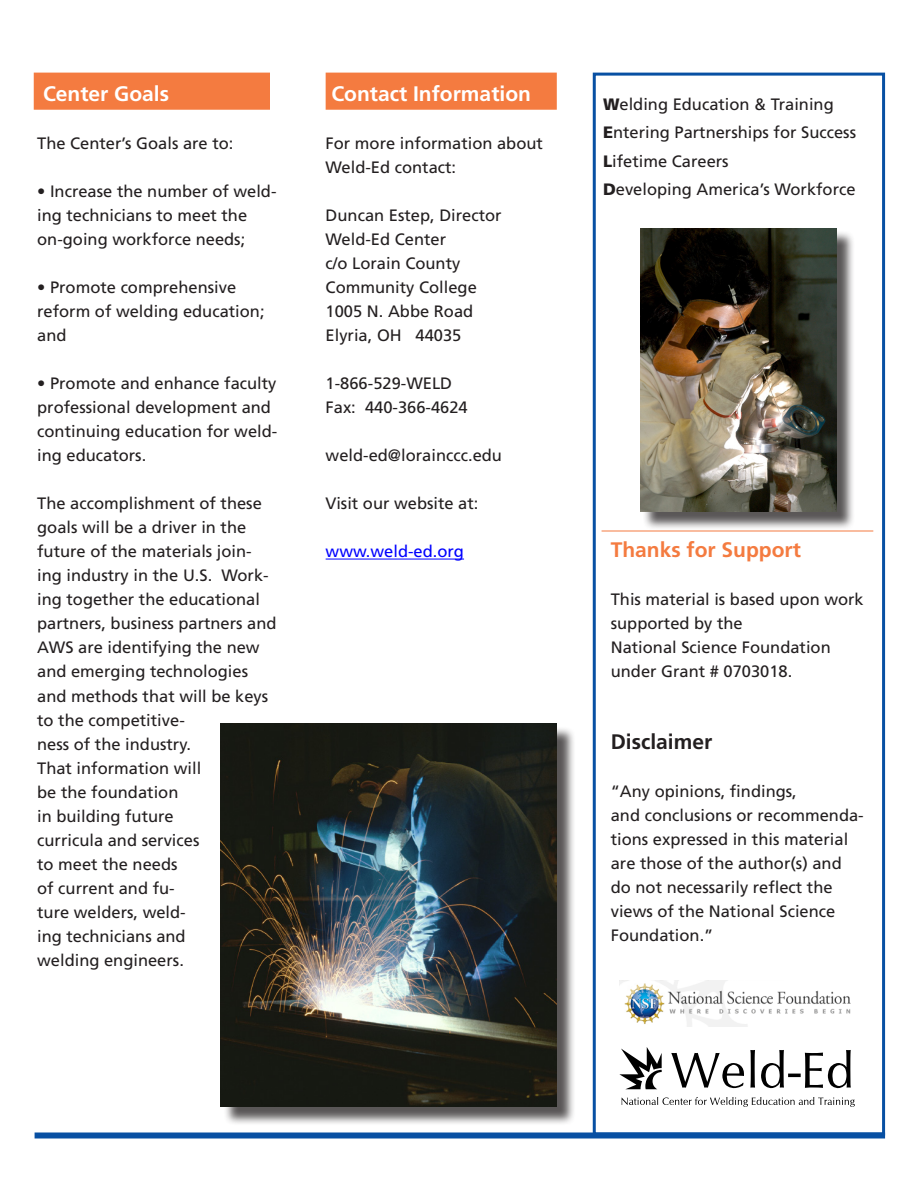
<style>
.page{position:relative;width:918px;height:1188px;background:#fff}
.page>*{position:absolute;margin:0;border:0;box-sizing:border-box;transform-origin:0 0}
.t1{font:700 21px "Frutiger";color:#fff}
.t2{font:700 21px "Frutiger";color:#f47b40}
.t3{font:700 21px "Frutiger";color:#231f20}
.t4{font:16.5px/24px "Frutiger";color:#231f20}
.t5{font:16.5px "Frutiger";color:#00f}
.s1{font-weight:900}
</style>
<div class="page">
<div style="left:326px;top:73px;width:231px;height:37px;background:#f47b40;border:2px solid #f47b40"></div>
<div style="left:34px;top:73px;width:236px;height:37px;background:#f47b40;border:2px solid #f47b40"></div>
<div style="left:593px;top:73px;width:292px;height:1063px;border:3px solid #0850a3"></div>
<hr style="left:326px;top:559px;width:138px;height:1px;background:#00f">
<div style="left:223px;top:726px;width:352px;height:400px;background:#231f20;opacity:.75"></div>
<img style="left:221px;top:724px;width:336px;height:383px">
<div style="left:35px;top:1132px;width:850px;height:6px;background:#0850a3"></div>
<svg style="left:619px;top:1047px;width:43px;height:42px"></svg>
<svg style="left:671px;top:1050px;width:180px;height:38px"></svg>
<svg style="left:622px;top:1097px;width:233px;height:10px"></svg>
<img style="left:619px;top:981px;width:232px;height:46px">
<hr style="left:602px;top:531px;width:271px;height:1px;background:#f47b40">
<div style="left:642px;top:231px;width:214px;height:300px;background:#231f20;opacity:.75"></div>
<img style="left:640px;top:228px;width:197px;height:284px">
<p class="t1" style="left:43px;top:82px;width:128px">Center Goals</p>
<p class="t4" style="left:37px;top:132px;width:198px">The Center’s Goals are to:</p>
<p class="t4" style="left:37px;top:180px;width:241px">• Increase the number of weld&shy;ing technicians to meet the on-going workforce needs;</p>
<p class="t4" style="left:37px;top:276px;width:229px">• Promote comprehensive reform of welding education; and</p>
<p class="t4" style="left:37px;top:372px;width:242px">• Promote and enhance faculty professional development and continuing education for weld&shy;ing educators.</p>
<p class="t4" style="left:37px;top:492px;width:241px">The accomplishment of these goals will be a driver in the future of the materials join&shy;ing industry in the U.S. Work&shy;ing together the educational partners, business partners and<br>AWS are identifying the new and emerging technologies and methods that will be keys to the competitive-<br>ness of the industry.<br>That information will<br>be the foundation<br>in building future<br>curricula and services<br>to meet the needs<br>of current and fu-<br>ture welders, weld-<br>ing technicians and<br>welding engineers.</p>
<p class="t1" style="left:331px;top:82px;width:201px">Contact Information</p>
<p class="t4" style="left:326px;top:132px;width:219px">For more information about<br>Weld-Ed contact:</p>
<p class="t4" style="left:326px;top:204px;width:178px">Duncan Estep, Director<br>Weld-Ed Center<br>c/o Lorain County<br>Community College<br>1005 N. Abbe Road<br>Elyria, OH 44035</p>
<p class="t4" style="left:326px;top:372px;width:144px">1-866-529-WELD<br>Fax: 440-366-4624</p>
<p class="t4" style="left:326px;top:444px;width:178px">weld-ed@lorainccc.edu</p>
<p class="t4" style="left:326px;top:492px;width:154px">Visit our website at:</p>
<p class="t5" style="left:326px;top:542px;width:140px">www.weld-ed.org</p>
<p class="t2" style="left:611px;top:538px;width:192px">Thanks for Support</p>
<p class="t4" style="left:611px;top:588px;width:255px">This material is based upon work supported by the<br>National Science Foundation under Grant # 0703018.</p>
<p class="t4" style="left:603px;top:90px;width:255px;line-height:28.5px"><span class="s1">W</span>elding Education &amp; Training<br><span class="s1">E</span>ntering Partnerships for Success<br><span class="s1">L</span>ifetime Careers<br><span class="s1">D</span>eveloping America’s Workforce</p>
<p class="t3" style="left:611px;top:730px;width:103px">Disclaimer</p>
<p class="t4" style="left:611px;top:780px;width:255px">“Any opinions, findings,<br>and conclusions or recommenda&shy;tions expressed in this material are those of the author(s) and do not necessarily reflect the views of the National Science<br>Foundation.”</p>
</div>
